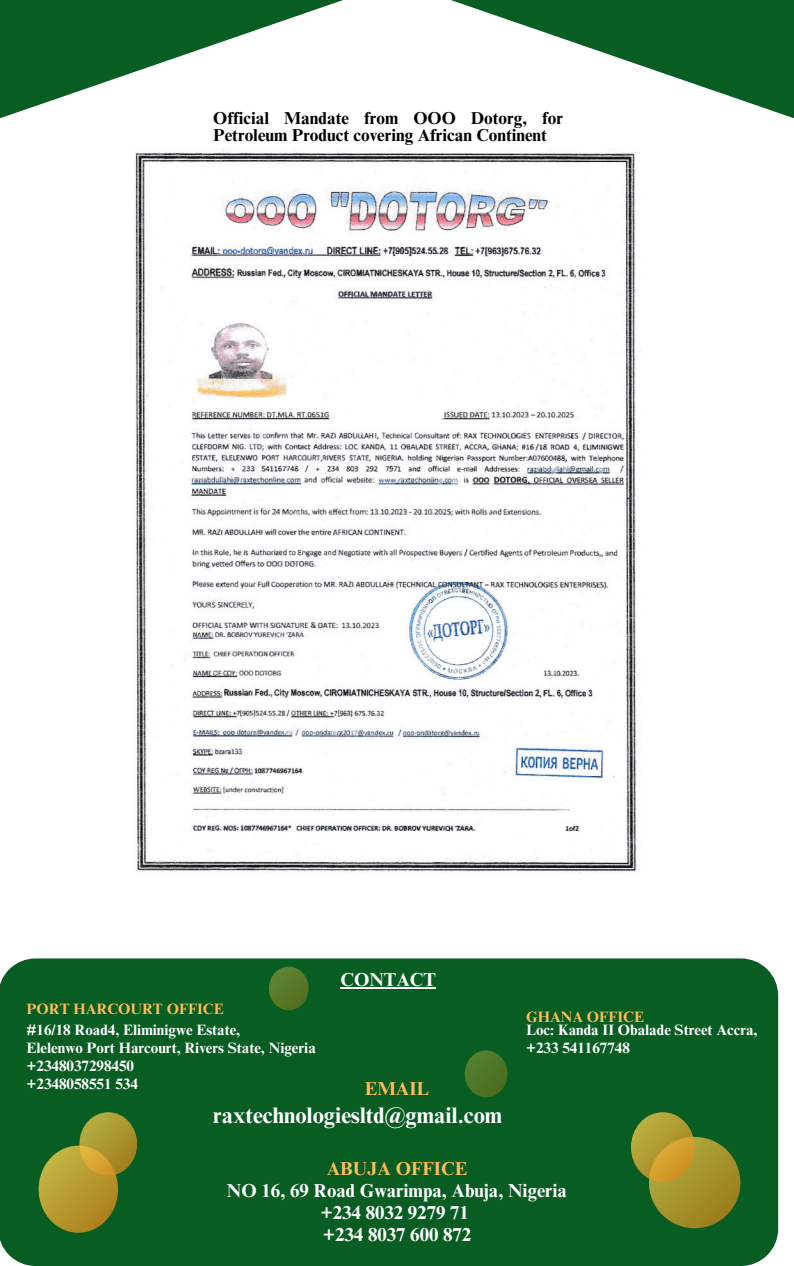
<style>
.page{position:relative;width:794px;height:1266px;background:#fff}
.page>*{position:absolute;margin:0;border:0;box-sizing:border-box;transform-origin:0 0}
.t1{font:700 22.5px "Times NRMT Pro";color:#fff}
.t2{font:700 18.75px/21.9px "Times NRMT Pro";color:#fff;text-align:center}
.t3{font:700 18.75px "Times NRMT Pro";color:#ffbd59}
.t4{font:700 17.25px/16.9px "Times NRMT Pro";color:#000}
.t5{font:700 15px "Times NRMT Pro";color:#fff}
.t6{font:700 15px "Times NRMT Pro";color:#ffbd59}
</style>
<div class="page">
<img style="left:135px;top:148px;width:506px;height:726px">
<div style="left:0;top:958px;width:777px;height:308px;background:#085d22"></div>
<hr style="left:340px;top:987px;width:95px;height:2px;background:#fff">
<svg style="left:0;top:0;width:793px;height:118px"></svg>
<svg style="left:648px;top:1137px;width:92px;height:91px;background:#a3902b"></svg>
<svg style="left:630px;top:1112px;width:64px;height:70px;background:#bb9d31"></svg>
<svg style="left:39px;top:1145px;width:79px;height:87px;background:#b69a2f"></svg>
<svg style="left:79px;top:1112px;width:58px;height:63px;background:#b29930"></svg>
<div style="left:464px;top:1050px;width:43px;height:47px;background:#507628;border-radius:50%"></div>
<div style="left:269px;top:966px;width:39px;height:44px;background:#597928;border-radius:50%"></div>
<h2 class="t4" style="left:213px;top:112px;width:351px">Official Mandate from OOO Dotorg, for<br>Petroleum Product covering African Continent</h2>
<p class="t6" style="left:27px;top:1003px;width:198px">PORT HARCOURT OFFICE</p>
<p class="t2" style="left:340px;top:971px;width:97px">CONTACT</p>
<p class="t5" style="left:27px;top:1024px;width:215px">#16/18 Road4, Eliminigwe Estate,</p>
<h2 class="t5" style="left:27px;top:1042px;width:290px">Elelenwo Port Harcourt, Rivers State, Nigeria</h2>
<h4 class="t5" style="left:27px;top:1060px;width:109px">+2348037298450</h4>
<p class="t5" style="left:27px;top:1078px;width:113px">+2348058551 534</p>
<h3 class="t3" style="left:364px;top:1081px;width:66px">EMAIL</h3>
<h4 class="t1" style="left:213px;top:1107px;width:290px">raxtechnologiesltd@gmail.com</h4>
<h1 class="t3" style="left:326px;top:1161px;width:142px">ABUJA OFFICE</h1>
<p class="t6" style="left:526px;top:1011px;width:119px">GHANA OFFICE</p>
<p class="t5" style="left:526px;top:1024px;width:233px">Loc: Kanda II Obalade Street Accra,</p>
<p class="t5" style="left:526px;top:1042px;width:105px">+233 541167748</p>
<h2 class="t2" style="left:227px;top:1181px;width:341px">NO 16, 69 Road Gwarimpa, Abuja, Nigeria +234 8032 9279 71<br>+234 8037 600 872</h2>
</div>
